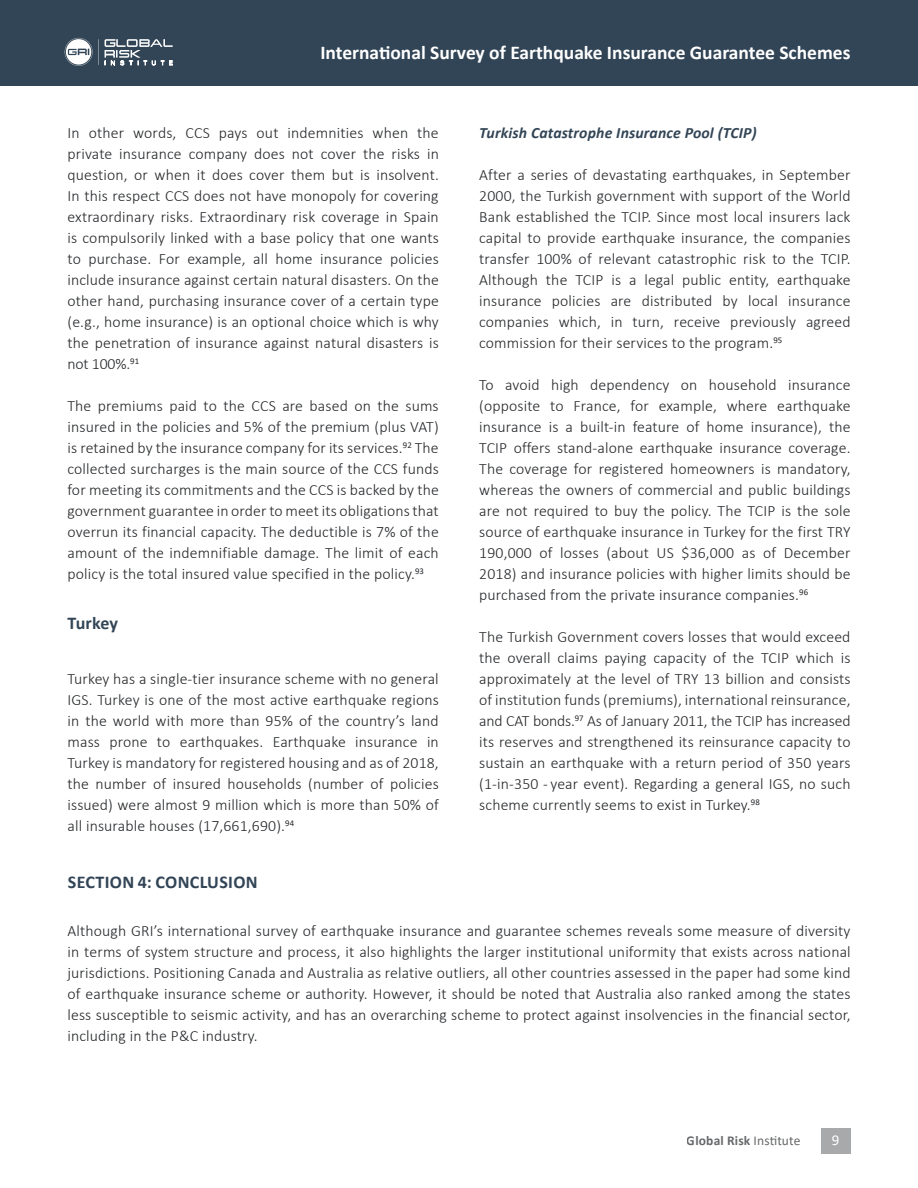
<style>
.page{position:relative;width:918px;height:1188px;background:#fff}
.page>*{position:absolute;margin:0;border:0;box-sizing:border-box;transform-origin:0 0}
.t1{font:700 19.5px "Calibri";color:#fff}
.t2{font:700 18px "Calibri";letter-spacing:.02em;color:#324556}
.t3{font:300 15.75px/21px "Calibri";letter-spacing:.01em;color:#242629;text-align:justify}
.t4{font:italic 700 15.75px "Calibri";letter-spacing:.01em;color:#324556}
.t5{font:15px "Calibri";color:#fff}
.t6{font:700 13.5px "Calibri";letter-spacing:.01em;color:#242629}
.s1{font-weight:400}
</style>
<div class="page">
<div style="left:821px;top:1129px;width:30px;height:25px;background:#a8a9aa"></div>
<div style="left:0;top:0;width:918px;height:85px;background:#324556"></div>
<svg style="left:65px;top:38px;width:28px;height:28px"></svg>
<svg style="left:104px;top:39px;width:69px;height:26px"></svg>
<p class="t1" style="left:320px;top:39px;width:532px">International Survey of Earthquake Insurance Guarantee Schemes</p>
<p class="t3" style="left:68px;top:122px;width:373px">In other words, CCS pays out indemnities when the private insurance company does not cover the risks in question, or when it does cover them but is insolvent.<br>In this respect CCS does not have monopoly for covering extraordinary risks. Extraordinary risk coverage in Spain is compulsorily linked with a base policy that one wants to purchase. For example, all home insurance policies include insurance against certain natural disasters. On the other hand, purchasing insurance cover of a certain type (e.g., home insurance) is an optional choice which is why the penetration of insurance against natural disasters is not 100%.<sup>91</sup></p>
<p class="t3" style="left:68px;top:395px;width:373px">The premiums paid to the CCS are based on the sums insured in the policies and 5% of the premium (plus VAT) is retained by the insurance company for its services.<sup>92</sup> The collected surcharges is the main source of the CCS funds for meeting its commitments and the CCS is backed by the government guarantee in order to meet its obligations that overrun its financial capacity. The deductible is 7% of the amount of the indemnifiable damage. The limit of each policy is the total insured value specified in the policy.<sup>93</sup></p>
<p class="t2" style="left:68px;top:610px;width:52px">Turkey</p>
<p class="t3" style="left:68px;top:668px;width:373px">Turkey has a single-tier insurance scheme with no general IGS. Turkey is one of the most active earthquake regions in the world with more than 95% of the country’s land mass prone to earthquakes. Earthquake insurance in Turkey is mandatory for registered housing and as of 2018, the number of insured households (number of policies issued) were almost 9 million which is more than 50% of all insurable houses (17,661,690).<sup>94</sup></p>
<p class="t4" style="left:479px;top:122px;width:279px">Turkish Catastrophe Insurance Pool (TCIP)</p>
<p class="t3" style="left:479px;top:164px;width:373px">After a series of devastating earthquakes, in September 2000, the Turkish government with support of the World Bank established the TCIP. Since most local insurers lack capital to provide earthquake insurance, the companies transfer 100% of relevant catastrophic risk to the TCIP.<br>Although the TCIP is a legal public entity, earthquake insurance policies are distributed by local insurance companies which, in turn, receive previously agreed commission for their services to the program.<sup>95</sup></p>
<p class="t3" style="left:479px;top:374px;width:373px">To avoid high dependency on household insurance (opposite to France, for example, where earthquake insurance is a built-in feature of home insurance), the TCIP offers stand-alone earthquake insurance coverage.<br>The coverage for registered homeowners is mandatory, whereas the owners of commercial and public buildings are not required to buy the policy. The TCIP is the sole source of earthquake insurance in Turkey for the first TRY 190,000 of losses (about US $36,000 as of December 2018) and insurance policies with higher limits should be purchased from the private insurance companies.<sup>96</sup></p>
<p class="t3" style="left:479px;top:626px;width:373px">The Turkish Government covers losses that would exceed the overall claims paying capacity of the TCIP which is approximately at the level of TRY 13 billion and consists of institution funds (premiums), international reinsurance, and CAT bonds.<sup>97</sup> As of January 2011, the TCIP has increased its reserves and strengthened its reinsurance capacity to sustain an earthquake with a return period of 350 years (1-in-350 - year event). Regarding a general IGS, no such scheme currently seems to exist in Turkey.<sup>98</sup></p>
<p class="t2" style="left:68px;top:870px;width:191px">SECTION 4: CONCLUSION</p>
<p class="t3" style="left:68px;top:920px;width:785px">Although GRI’s international survey of earthquake insurance and guarantee schemes reveals some measure of diversity in terms of system structure and process, it also highlights the larger institutional uniformity that exists across national jurisdictions. Positioning Canada and Australia as relative outliers, all other countries assessed in the paper had some kind of earthquake insurance scheme or authority. However, it should be noted that Australia also ranked among the states less susceptible to seismic activity, and has an overarching scheme to protect against insolvencies in the financial sector, including in the P&amp;C industry.</p>
<p class="t6" style="left:687px;top:1131px;width:115px">Global Risk <span class="s1">Institute</span></p>
<p class="t5" style="left:832px;top:1130px;width:9px">9</p>
</div>
